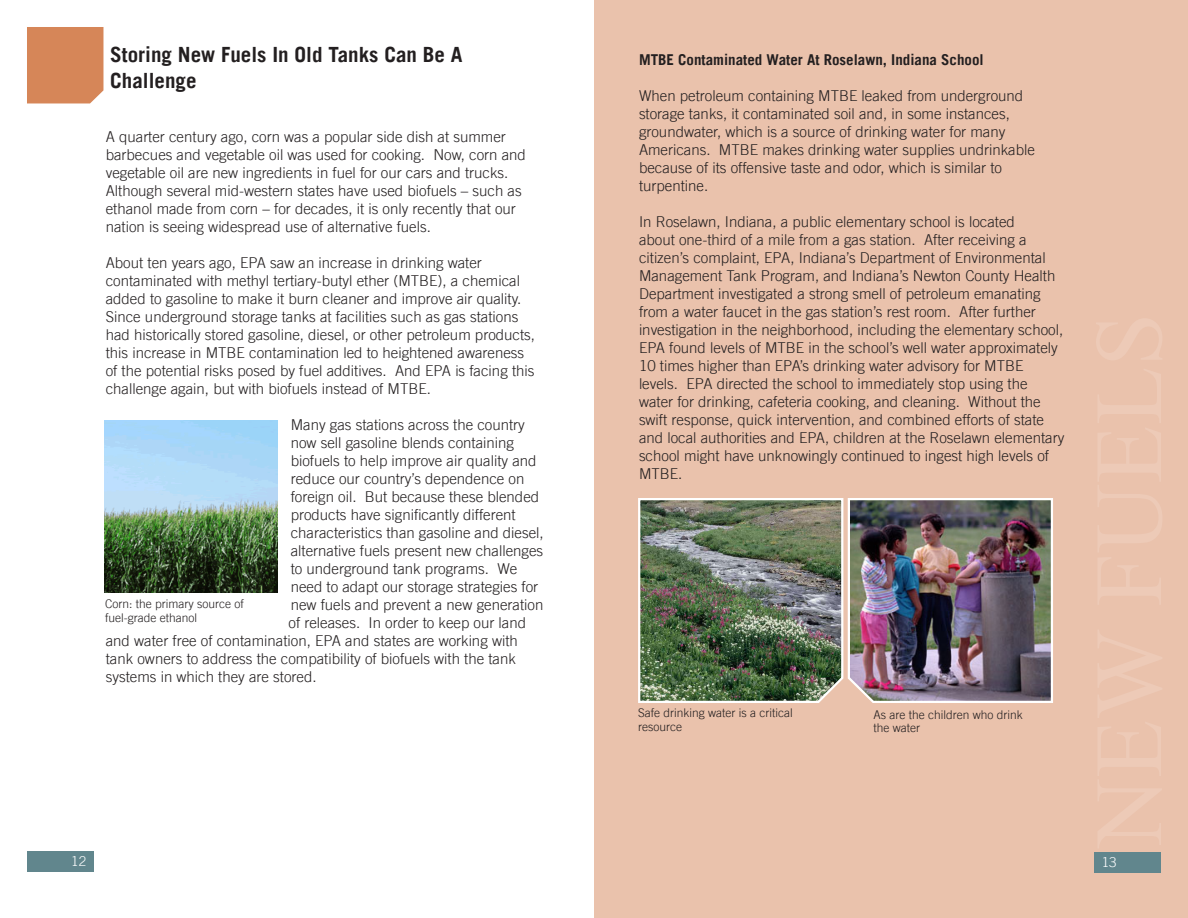
<style>
.page{position:relative;width:1188px;height:918px;background:#fff}
.page>*{position:absolute;margin:0;border:0;box-sizing:border-box;transform-origin:0 0}
.t1{font:700 21px/25.2px "Trade Gothic LT";color:#231f20}
.t2{font:300 15px/18px "Trade Gothic LT";color:#231f20}
.t3{font:700 15px "Trade Gothic LT";color:#231f20}
.t4{font:300 13.5px "Trade Gothic LT";color:#fff}
.t5{font:300 12px/13.5px "Trade Gothic LT";color:#231f20}
</style>
<div class="page">
<div style="left:27px;top:851px;width:66px;height:21px;background:#61868d"></div>
<div style="left:594px;top:0;width:594px;height:918px;background:#eac2ac"></div>
<div style="left:1095px;top:852px;width:66px;height:21px;background:#61868d"></div>
<img style="left:105px;top:420px;width:172px;height:172px">
<div style="left:27px;top:27px;width:76px;height:76px;background:#d68658"></div>
<img style="left:638px;top:498px;width:415px;height:205px">
<p class="t1" style="left:110px;top:42px;width:354px">Storing New Fuels In Old Tanks Can Be A<br>Challenge</p>
<p class="t2" style="left:106px;top:127px;width:422px">A quarter century ago, corn was a popular side dish at summer barbecues and vegetable oil was used for cooking. Now, corn and vegetable oil are new ingredients in fuel for our cars and trucks.<br>Although several mid-western states have used biofuels – such as ethanol made from corn – for decades, it is only recently that our nation is seeing widespread use of alternative fuels.</p>
<p class="t2" style="left:106px;top:253px;width:431px">About ten years ago, EPA saw an increase in drinking water contaminated with methyl tertiary-butyl ether (MTBE), a chemical added to gasoline to make it burn cleaner and improve air quality.<br>Since underground storage tanks at facilities such as gas stations had historically stored gasoline, diesel, or other petroleum products, this increase in MTBE contamination led to heightened awareness of the potential risks posed by fuel additives. And EPA is facing this challenge again, but with biofuels instead of MTBE.</p>
<p class="t2" style="left:291px;top:415px;width:236px">Many gas stations across the country</p>
<p class="t2" style="left:291px;top:433px;width:225px">now sell gasoline blends containing</p>
<p class="t2" style="left:291px;top:451px;width:247px">biofuels to help improve air quality and</p>
<p class="t2" style="left:291px;top:469px;width:235px">reduce our country’s dependence on</p>
<p class="t2" style="left:291px;top:487px;width:250px">foreign oil. But because these blended</p>
<p class="t2" style="left:291px;top:505px;width:227px">products have significantly different</p>
<p class="t2" style="left:291px;top:523px;width:254px">characteristics than gasoline and diesel,</p>
<p class="t2" style="left:291px;top:541px;width:254px">alternative fuels present new challenges</p>
<p class="t2" style="left:291px;top:559px;width:228px">to underground tank programs. We</p>
<p class="t2" style="left:291px;top:577px;width:249px">need to adapt our storage strategies for</p>
<p class="t2" style="left:291px;top:595px;width:254px">new fuels and prevent a new generation</p>
<p class="t2" style="left:289px;top:613px;width:239px">of releases. In order to keep our land</p>
<p class="t2" style="left:106px;top:631px;width:414px">and water free of contamination, EPA and states are working with</p>
<p class="t2" style="left:106px;top:649px;width:412px">tank owners to address the compatibility of biofuels with the tank</p>
<p class="t2" style="left:106px;top:667px;width:212px">systems in which they are stored.</p>
<p class="t5" style="left:105px;top:597px;width:140px">Corn: the primary source of</p>
<p class="t5" style="left:105px;top:610px;width:94px">fuel-grade ethanol</p>
<p class="t4" style="left:71px;top:853px;width:17px">12</p>
<p class="t3" style="left:639px;top:50px;width:346px">MTBE Contaminated Water At Roselawn, Indiana School</p>
<p class="t2" style="left:639px;top:86px;width:397px">When petroleum containing MTBE leaked from underground storage tanks, it contaminated soil and, in some instances, groundwater, which is a source of drinking water for many Americans. MTBE makes drinking water supplies undrinkable because of its offensive taste and odor, which is similar to turpentine.</p>
<p class="t2" style="left:639px;top:212px;width:427px">In Roselawn, Indiana, a public elementary school is located<br>about one-third of a mile from a gas station. After receiving a citizen’s complaint, EPA, Indiana’s Department of Environmental Management Tank Program, and Indiana’s Newton County Health Department investigated a strong smell of petroleum emanating from a water faucet in the gas station’s rest room. After further investigation in the neighborhood, including the elementary school, EPA found levels of MTBE in the school’s well water approximately 10 times higher than EPA’s drinking water advisory for MTBE levels. EPA directed the school to immediately stop using the water for drinking, cafeteria cooking, and cleaning. Without the swift response, quick intervention, and combined efforts of state and local authorities and EPA, children at the Roselawn elementary school might have unknowingly continued to ingest high levels of MTBE.</p>
<p class="t5" style="left:638px;top:706px;width:156px">Safe drinking water is a critical resource</p>
<p class="t5" style="left:874px;top:707px;width:151px">As are the children who drink the water</p>
<p class="t4" style="left:1102px;top:854px;width:17px">13</p>
</div>
